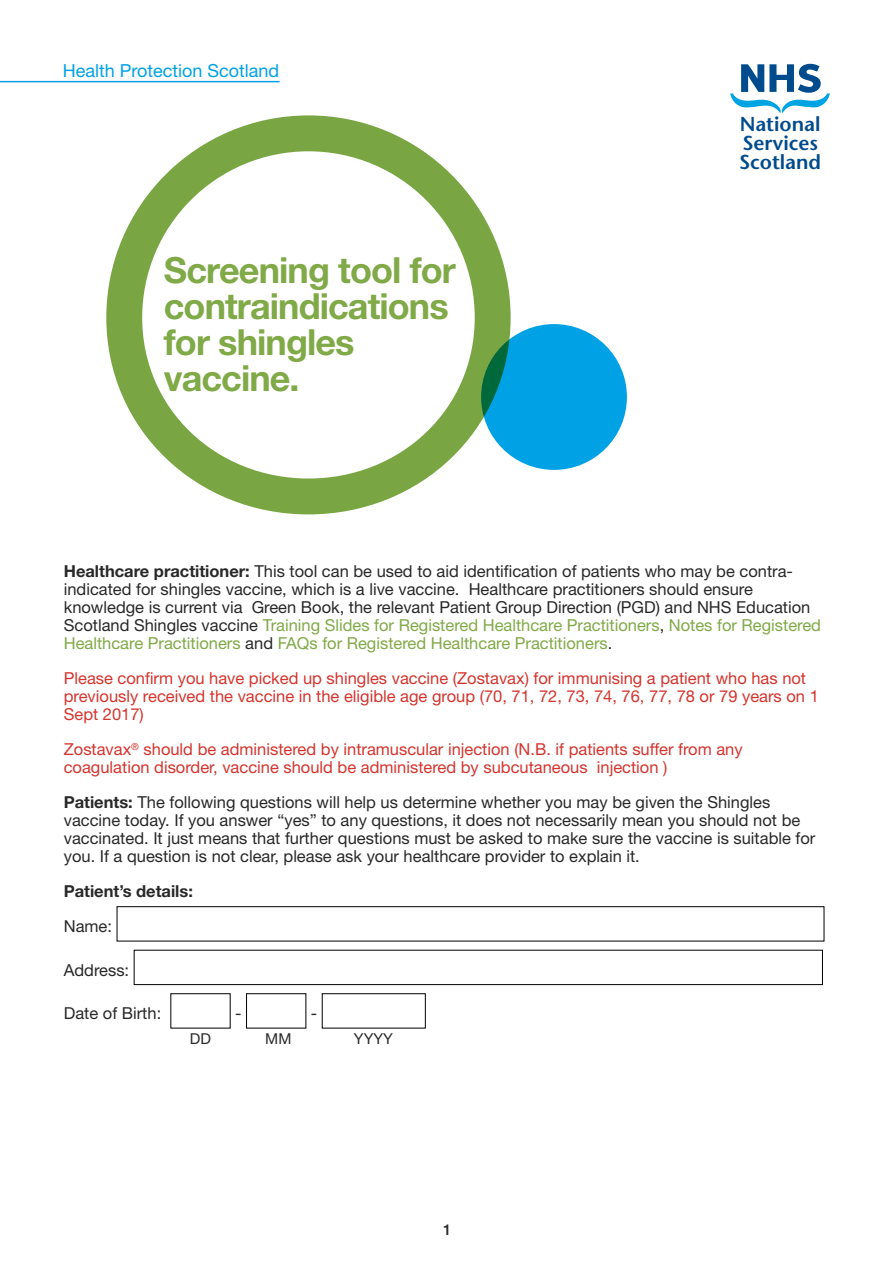
<style>
.page{position:relative;width:893px;height:1263px;background:#fff}
.page>*{position:absolute;margin:0;border:0;box-sizing:border-box;transform-origin:0 0}
.Circle_-_main_headin{font:700 36px "Helvetica Neue LT Std";letter-spacing:-.025em;color:#80a947}
.t1{font:600 20.1px/18.9px "Stone Sans";color:#004b8d}
.HPS_title{font:18px "Helvetica Neue LT Std";color:#00a2e5}
.intro_text{font:16.5px/18px "Helvetica Neue LT Std";color:#292829}
.intro_text-2{font:16.5px/18px "Helvetica Neue LT Std";color:#d4342e}
.intro_text-3{font:700 16.5px "Helvetica Neue LT Std";color:#292829}
.t2{font:15px "Helvetica Neue LT Std";color:#292829}
.t3{font:500 15px "Helvetica Neue LT Std";color:#292829}
.s1{font-weight:700}
.s2{color:#80a947}
</style>
<div class="page">
<div style="left:117px;top:906px;width:707px;height:35px;border:1px solid #000"></div>
<div style="left:134px;top:950px;width:689px;height:35px;border:1px solid #000"></div>
<div style="left:170px;top:993px;width:61px;height:35px;border:1px solid #000"></div>
<div style="left:246px;top:993px;width:60px;height:35px;border:1px solid #000"></div>
<div style="left:322px;top:993px;width:104px;height:35px;border:1px solid #000"></div>
<hr style="left:0;top:81px;width:280px;height:1px;background:#00a2e5">
<div style="left:106px;top:115px;width:405px;height:399px;border:36px solid #79a642;border-radius:50%"></div>
<div style="left:481px;top:324px;width:146px;height:146px;background:#00a2e5;border-radius:50%"></div>
<svg style="left:730px;top:64px;width:100px;height:49px"></svg>
<p class="HPS_title" style="left:63px;top:59px;width:218px">Health Protection Scotland</p>
<p class="Circle_-_main_headin" style="left:164px;top:247px;width:293px">Screening tool for</p>
<p class="Circle_-_main_headin" style="left:164px;top:283px;width:286px">contraindications</p>
<p class="Circle_-_main_headin" style="left:164px;top:319px;width:192px">for shingles</p>
<p class="Circle_-_main_headin" style="left:164px;top:355px;width:137px">vaccine.</p>
<p class="t1" style="left:739px;top:115px;width:84px">National<br>Services<br>Scotland</p>
<p class="intro_text" style="left:64px;top:562px;width:759px"><span class="s1">Healthcare practitioner:</span> This tool can be used to aid identification of patients who may be contra&shy;indicated for shingles vaccine, which is a live vaccine. Healthcare practitioners should ensure knowledge is current via Green Book, the relevant Patient Group Direction (PGD) and NHS Education Scotland Shingles vaccine <span class="s2">Training Slides for Registered Healthcare Practitioners</span>, <span class="s2">Notes for Registered Healthcare Practitioners</span> and <span class="s2">FAQs for Registered Healthcare Practitioners</span>.</p>
<p class="intro_text-2" style="left:64px;top:669px;width:756px">Please confirm you have picked up shingles vaccine (Zostavax) for immunising a patient who has not previously received the vaccine in the eligible age group (70, 71, 72, 73, 74, 76, 77, 78 or 79 years on 1<br>Sept 2017)</p>
<p class="intro_text-2" style="left:64px;top:740px;width:680px">Zostavax<sup>®</sup> should be administered by intramuscular injection (N.B. if patients suffer from any coagulation disorder, vaccine should be administered by subcutaneous injection )</p>
<p class="intro_text" style="left:64px;top:793px;width:753px"><span class="s1">Patients:</span> The following questions will help us determine whether you may be given the Shingles vaccine today. If you answer “yes” to any questions, it does not necessarily mean you should not be vaccinated. It just means that further questions must be asked to make sure the vaccine is suitable for you. If a question is not clear, please ask your healthcare provider to explain it.</p>
<p class="intro_text-3" style="left:64px;top:881px;width:131px">Patient’s details:</p>
<p class="intro_text" style="left:64px;top:917px;width:50px">Name:</p>
<p class="intro_text" style="left:64px;top:961px;width:67px">Address:</p>
<p class="intro_text" style="left:64px;top:1004px;width:99px">Date of Birth:</p>
<p class="intro_text" style="left:235px;top:1004px;width:8px">-</p>
<p class="intro_text" style="left:311px;top:1004px;width:8px">-</p>
<p class="t2" style="left:190px;top:1030px;width:23px">DD</p>
<p class="t2" style="left:265px;top:1030px;width:28px">MM</p>
<p class="t2" style="left:354px;top:1030px;width:40px">YYYY</p>
<p class="t3" style="left:443px;top:1221px;width:10px">1</p>
</div>
